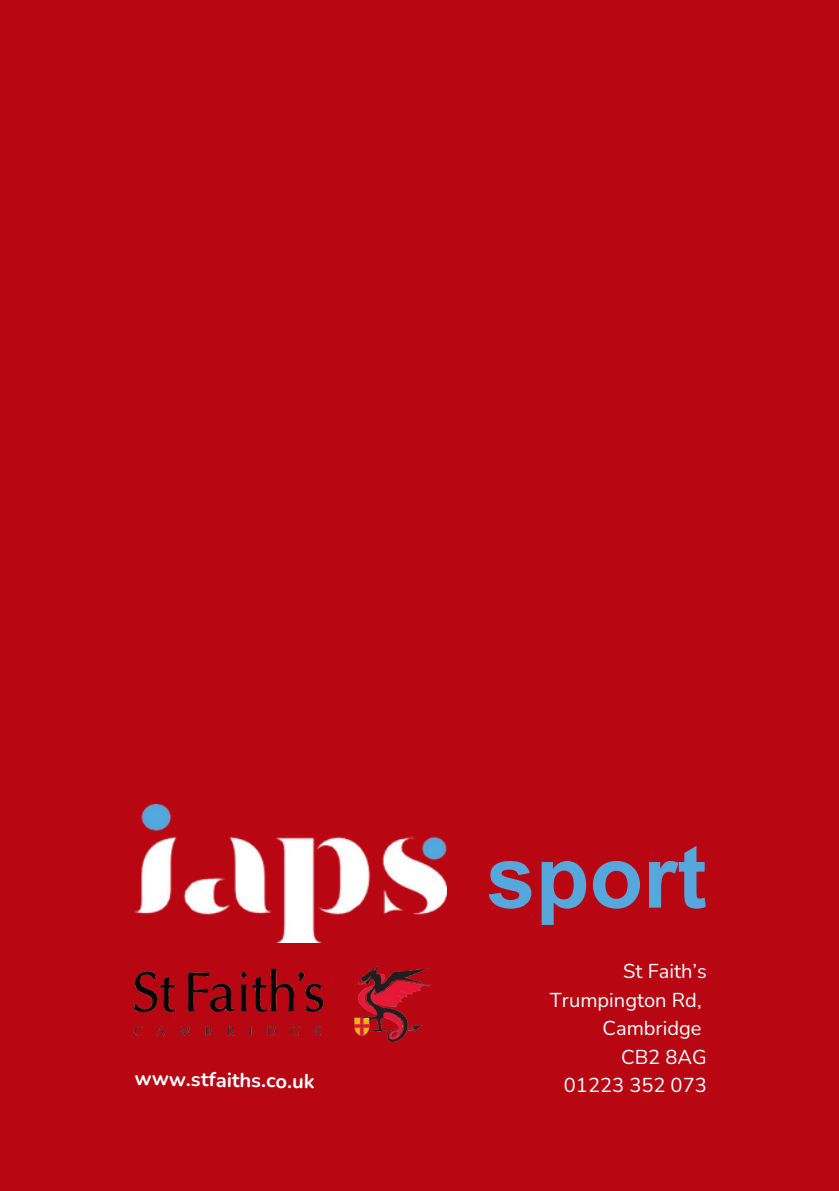
<style>
.page{position:relative;width:839px;height:1191px;background:#fff}
.page>*{position:absolute;margin:0;border:0;box-sizing:border-box;transform-origin:0 0}
.t1{font:700 88px "Arial MT Pro";color:#56a8dc}
.t2{font:20px "Nunito";color:#fff}
.t3{font:700 20px "Nunito";color:#fff}
</style>
<div class="page">
<div style="left:0;top:0;width:838px;height:1191px;background:#b80712"></div>
<img style="left:134px;top:805px;width:312px;height:138px">
<img style="left:134px;top:967px;width:298px;height:75px">
<p class="t3" style="left:135px;top:1065px;width:181px;rotate:1deg">www.stfaiths.co.uk</p>
<p class="t1" style="left:486px;top:844px;width:221px">sport</p>
<p class="t2" style="left:623px;top:958px;width:85px">St Faith’s</p>
<h2 class="t2" style="left:550px;top:986px;width:153px">Trumpington Rd,</h2>
<p class="t2" style="left:602px;top:1015px;width:100px">Cambridge</p>
<p class="t2" style="left:621px;top:1043px;width:87px">CB2 8AG</p>
<p class="t2" style="left:564px;top:1072px;width:144px">01223 352 073</p>
</div>
